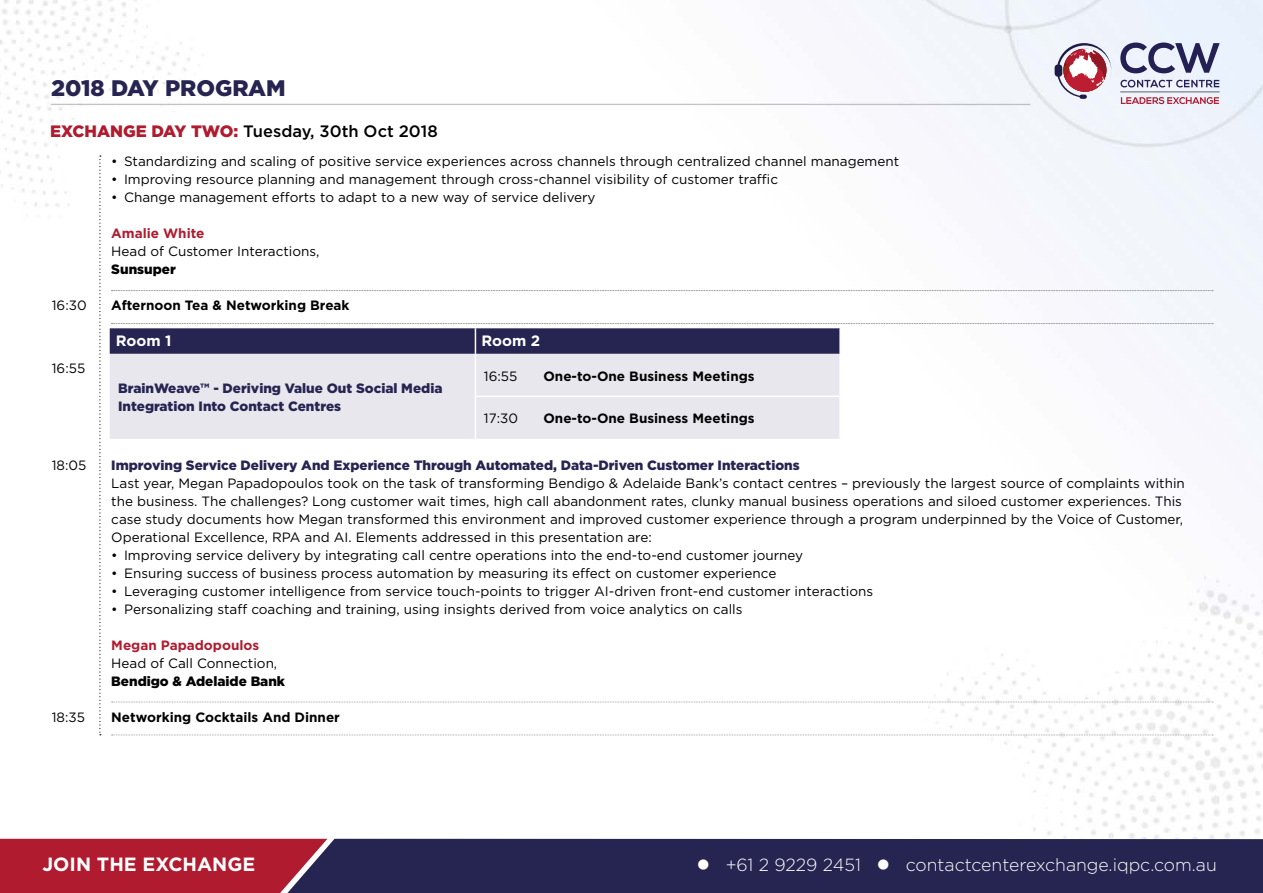
<style>
.page{position:relative;width:1263px;height:893px;background:#fff}
.page>*{position:absolute;margin:0;border:0;box-sizing:border-box;transform-origin:0 0}
.t1{font:900 22.5px "Gotham";color:#262451}
.t2{font:700 19.2px "Gotham";color:#fff}
.t3{font:300 17.55px "Gotham";color:#fff}
.t4{font:500 16.5px "Gotham";color:#000}
.t5{font:700 15px "Gotham";color:#fff}
.t6{font:13.5px/18px "Gotham";color:#000}
.t7{font:900 13.5px/18px "Gotham";color:#262451}
.t8{font:700 13.5px "Gotham";color:#000}
.t9{font:700 13.5px "Gotham";color:#b01b30}
.t10{font:900 13.5px "Gotham";color:#000}
.s1{font-weight:900;color:#b01b30}
</style>
<div class="page">
<img style="left:0;top:0;width:1263px;height:839px">
<div style="left:0;top:839px;width:276px;height:54px;background:#b01b30"></div>
<div style="left:276px;top:839px;width:987px;height:54px;background:#262451"></div>
<svg style="left:1120px;top:43px;width:100px;height:30px;background:#9a9cb6"></svg>
<hr style="left:1120px;top:92px;width:99px;height:1px;background:#646363">
<svg style="left:1120px;top:80px;width:99px;height:7px"></svg>
<svg style="left:1121px;top:97px;width:98px;height:7px"></svg>
<svg style="left:1054px;top:43px;width:57px;height:56px"></svg>
<svg style="left:99px;top:156px;width:2px;height:579px"></svg>
<div style="left:110px;top:354px;width:729px;height:85px;background:#e9e7ee"></div>
<hr style="left:475px;top:354px;width:1px;height:42px;background:#fff">
<hr style="left:839px;top:354px;width:2px;height:42px;background:#fff">
<hr style="left:475px;top:397px;width:1px;height:42px;background:#fff">
<hr style="left:839px;top:397px;width:2px;height:42px;background:#fff">
<hr style="left:475px;top:396px;width:366px;height:1px;background:#fff">
<svg style="left:112px;top:702px;width:1101px;height:1px"></svg>
<svg style="left:112px;top:735px;width:1101px;height:1px"></svg>
<svg style="left:112px;top:290px;width:1101px;height:1px"></svg>
<svg style="left:110px;top:323px;width:1103px;height:31px"></svg>
<h1 class="t1" style="left:51px;top:73px;width:236px">2018 DAY PROGRAM</h1>
<p class="t4" style="left:50px;top:120px;width:389px"><span class="s1">EXCHANGE DAY TWO:</span> Tuesday, 30th Oct 2018</p>
<p class="t6" style="left:111px;top:152px;width:789px">• Standardizing and scaling of positive service experiences across channels through centralized channel management</p>
<p class="t6" style="left:111px;top:170px;width:668px">• Improving resource planning and management through cross-channel visibility of customer traffic</p>
<p class="t6" style="left:111px;top:188px;width:486px">• Change management efforts to adapt to a new way of service delivery</p>
<p class="t9" style="left:111px;top:225px;width:95px">Amalie White</p>
<p class="t6" style="left:111px;top:242px;width:210px">Head of Customer Interactions,</p>
<p class="t10" style="left:111px;top:260px;width:66px">Sunsuper</p>
<p class="t6" style="left:52px;top:296px;width:36px">16:30</p>
<p class="t8" style="left:111px;top:297px;width:240px">Afternoon Tea &amp; Networking Break</p>
<p class="t5" style="left:116px;top:331px;width:57px">Room 1</p>
<p class="t5" style="left:481px;top:331px;width:60px">Room 2</p>
<p class="t7" style="left:118px;top:379px;width:326px">BrainWeave™ - Deriving Value Out Social Media<br>Integration Into Contact Centres</p>
<p class="t6" style="left:52px;top:359px;width:35px">16:55</p>
<p class="t6" style="left:484px;top:366px;width:35px">16:55</p>
<p class="t8" style="left:543px;top:367px;width:213px">One-to-One Business Meetings</p>
<p class="t6" style="left:484px;top:409px;width:36px">17:30</p>
<p class="t8" style="left:543px;top:409px;width:213px">One-to-One Business Meetings</p>
<p class="t6" style="left:52px;top:456px;width:36px">18:05</p>
<p class="t7" style="left:111px;top:456px;width:690px">Improving Service Delivery And Experience Through Automated, Data-Driven Customer Interactions</p>
<p class="t6" style="left:111px;top:474px;width:1075px">Last year, Megan Papadopoulos took on the task of transforming Bendigo &amp; Adelaide Bank’s contact centres – previously the largest source of complaints within the business. The challenges? Long customer wait times, high call abandonment rates, clunky manual business operations and siloed customer experiences. This case study documents how Megan transformed this environment and improved customer experience through a program underpinned by the Voice of Customer, Operational Excellence, RPA and AI. Elements addressed in this presentation are:</p>
<p class="t6" style="left:111px;top:546px;width:693px">• Improving service delivery by integrating call centre operations into the end-to-end customer journey</p>
<p class="t6" style="left:111px;top:564px;width:666px">• Ensuring success of business process automation by measuring its effect on customer experience</p>
<p class="t6" style="left:111px;top:582px;width:763px">• Leveraging customer intelligence from service touch-points to trigger AI-driven front-end customer interactions</p>
<p class="t6" style="left:111px;top:600px;width:633px">• Personalizing staff coaching and training, using insights derived from voice analytics on calls</p>
<p class="t9" style="left:111px;top:636px;width:149px">Megan Papadopoulos</p>
<p class="t6" style="left:111px;top:654px;width:167px">Head of Call Connection,</p>
<p class="t10" style="left:111px;top:672px;width:175px">Bendigo &amp; Adelaide Bank</p>
<p class="t6" style="left:52px;top:708px;width:35px">18:35</p>
<p class="t8" style="left:111px;top:708px;width:230px">Networking Cocktails And Dinner</p>
<h2 class="t2" style="left:43px;top:852px;width:214px">JOIN THE EXCHANGE</h2>
<p class="t3" style="left:697px;top:854px;width:522px">● +61 2 9229 2451 ● contactcenterexchange.iqpc.com.au</p>
</div>
